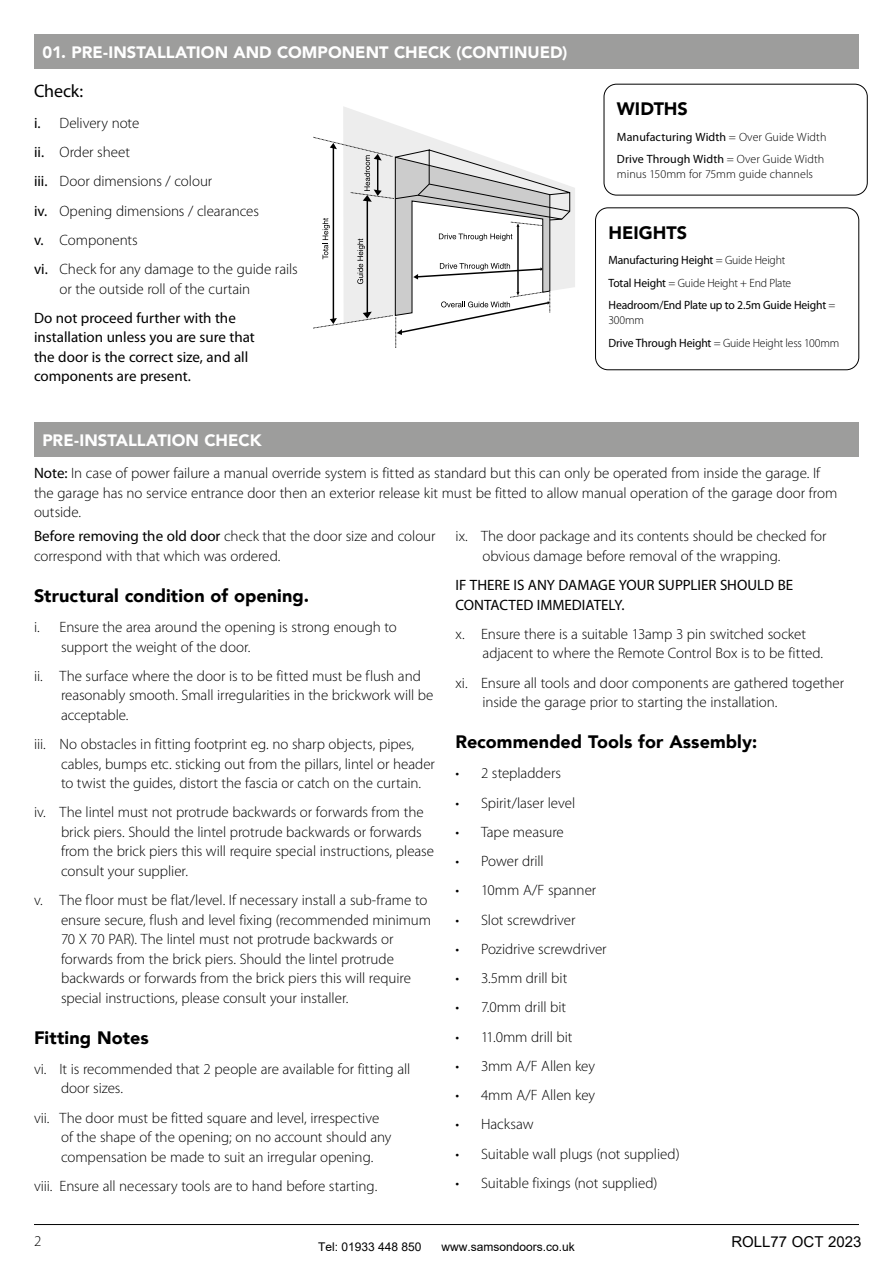
<style>
.page{position:relative;width:893px;height:1263px;background:#fff}
.page>*{position:absolute;margin:0;border:0;box-sizing:border-box;transform-origin:0 0}
.t1{font:900 18px "Avenir";letter-spacing:.005em;color:#000}
.t2{font:18px "Myriad Pro";letter-spacing:-.01em;color:#000}
.t3{font:900 16.5px "Avenir";color:#fff}
.t4{font:300 15px/19.5px "Myriad Pro";letter-spacing:-.005em;color:#000}
.t5{font:15px/19.5px "Myriad Pro";color:#000}
.t6{font:15px "Arial";color:#000}
.t7{font:12px/22.5px "Myriad Pro";letter-spacing:-.005em;color:#000}
.t8{font:300 12px/22.5px "Myriad Pro";letter-spacing:-.005em;color:#000}
.t9{font:12px "Arial";color:#000}
.s1{font-weight:400}
.s2{font-weight:300}
.s3{font-family:"Myriad Pro";font-weight:700}
</style>
<div class="page">
<hr style="left:34px;top:1224px;width:825px;height:1px;background:#000">
<div style="left:604px;top:84px;width:263px;height:111px;border:1px solid #000;border-radius:13px"></div>
<div style="left:595px;top:208px;width:264px;height:162px;border:1px solid #000;border-radius:13px"></div>
<svg style="left:343px;top:107px;width:232px;height:181px"></svg>
<svg style="left:313px;top:127px;width:237px;height:220px"></svg>
<svg style="left:395px;top:149px;width:175px;height:186px"></svg>
<div style="left:34px;top:34px;width:825px;height:35px;background:#9d9d9c"></div>
<div style="left:34px;top:422px;width:825px;height:35px;background:#9d9d9c"></div>
<p class="t3" style="left:43px;top:38px;width:526px">01. PRE-INSTALLATION AND COMPONENT CHECK (CONTINUED)</p>
<p class="t2" style="left:34px;top:80px;width:51px">Check:</p>
<p class="t4" style="left:34px;top:108px;width:265px;line-height:29.2px"><span class="s1">i.</span> Delivery note<br><span class="s1">ii.</span> Order sheet<br><span class="s1">iii.</span> Door dimensions / colour<br><span class="s1">iv.</span> Opening dimensions / clearances<br><span class="s1">v.</span> Components<br><span class="s1">vi.</span> Check for any damage to the guide rails</p>
<p class="t4" style="left:60px;top:279px;width:192px">or the outside roll of the curtain</p>
<p class="t5" style="left:34px;top:308px;width:222px">Do not proceed further with the installation unless you are sure that the door is the correct size, and all components are present.</p>
<p class="t3" style="left:42px;top:426px;width:221px">PRE-INSTALLATION CHECK</p>
<p class="t1" style="left:617px;top:93px;width:72px">WIDTHS</p>
<p class="t7" style="left:617px;top:125px;width:211px">Manufacturing Width <span class="s2">= Over Guide Width<br></span>Drive Through Width <span class="s2">= Over Guide Width</span></p>
<p class="t8" style="left:617px;top:163px;width:197px">minus 150mm for 75mm guide channels</p>
<p class="t1" style="left:608px;top:217px;width:80px">HEIGHTS</p>
<p class="t7" style="left:608px;top:249px;width:228px">Manufacturing Height <span class="s2">= Guide Height<br></span>Total Height <span class="s2">= Guide Height + End Plate<br></span>Headroom/End Plate up to 2.5m Guide Height <span class="s2">=</span></p>
<p class="t8" style="left:608px;top:309px;width:232px">300mm<br><span class="s1">Drive Through Height</span> = Guide Height less 100mm</p>
<p class="t4" style="left:34px;top:464px;width:805px"><span class="s1">Note:</span> In case of power failure a manual override system is fitted as standard but this can only be operated from inside the garage. If the garage has no service entrance door then an exterior release kit must be fitted to allow manual operation of the garage door from outside.</p>
<p class="t4" style="left:34px;top:527px;width:403px"><span class="s1">Before removing the old door</span> check that the door size and colour correspond with that which was ordered.</p>
<p class="t1" style="left:34px;top:580px;width:277px">Structural condition of opening.</p>
<p class="t4" style="left:61px;top:618px;width:337px;text-indent:-27px">i. Ensure the area around the opening is strong enough to support the weight of the door.</p>
<p class="t4" style="left:61px;top:666px;width:374px;text-indent:-27px">ii. The surface where the door is to be fitted must be flush and reasonably smooth. Small irregularities in the brickwork will be acceptable.</p>
<p class="t4" style="left:61px;top:735px;width:375px;text-indent:-27px">iii. No obstacles in fitting footprint eg. no sharp objects, pipes, cables, bumps etc. sticking out from the pillars, lintel or header to twist the guides, distort the fascia or catch on the curtain.</p>
<p class="t4" style="left:61px;top:803px;width:374px;text-indent:-27px">iv. The lintel must not protrude backwards or forwards from the brick piers. Should the lintel protrude backwards or forwards from the brick piers this will require special instructions, please consult your supplier.</p>
<p class="t4" style="left:61px;top:891px;width:372px;text-indent:-27px">v. The floor must be flat/level. If necessary install a sub-frame to ensure secure, flush and level fixing (recommended minimum 70 X 70 PAR). The lintel must not protrude backwards or forwards from the brick piers. Should the lintel protrude backwards or forwards from the brick piers this will require special instructions, please consult your installer.</p>
<p class="t1" style="left:34px;top:1022px;width:116px">Fitting Notes</p>
<p class="t4" style="left:61px;top:1059px;width:351px;text-indent:-27px">vi. It is recommended that 2 people are available for fitting all door sizes.</p>
<p class="t4" style="left:61px;top:1108px;width:332px;text-indent:-27px">vii. The door must be fitted square and level, irrespective of the shape of the opening; on no account should any compensation be made to suit an irregular opening.</p>
<p class="t4" style="left:34px;top:1176px;width:345px">viii. Ensure all necessary tools are to hand before starting.</p>
<p class="t4" style="left:482px;top:527px;width:346px;text-indent:-27px">ix. The door package and its contents should be checked for obvious damage before removal of the wrapping.</p>
<p class="t5" style="left:455px;top:575px;width:339px">IF THERE IS ANY DAMAGE YOUR SUPPLIER SHOULD BE<br>CONTACTED IMMEDIATELY.</p>
<p class="t4" style="left:482px;top:624px;width:342px;text-indent:-27px">x. Ensure there is a suitable 13amp 3 pin switched socket adjacent to where the Remote Control Box is to be fitted.</p>
<p class="t4" style="left:482px;top:673px;width:363px;text-indent:-27px">xi. Ensure all tools and door components are gathered together inside the garage prior to starting the installation.</p>
<p class="t1" style="left:455px;top:727px;width:303px">Recommended Tools for Assembly<span class="s3">:</span></p>
<p class="t4" style="left:455px;top:764px;width:107px">• 2 stepladders</p>
<p class="t4" style="left:455px;top:793px;width:121px">• Spirit/laser level</p>
<p class="t4" style="left:455px;top:822px;width:110px">• Tape measure</p>
<p class="t4" style="left:455px;top:852px;width:90px">• Power drill</p>
<p class="t4" style="left:455px;top:881px;width:142px">• 10mm A/F spanner</p>
<p class="t4" style="left:455px;top:910px;width:121px">• Slot screwdriver</p>
<p class="t4" style="left:455px;top:939px;width:153px">• Pozidrive screwdriver</p>
<p class="t4" style="left:455px;top:969px;width:113px">• 3.5mm drill bit</p>
<p class="t4" style="left:455px;top:998px;width:112px">• 7.0mm drill bit</p>
<p class="t4" style="left:455px;top:1027px;width:119px">• 11.0mm drill bit</p>
<p class="t4" style="left:455px;top:1056px;width:141px">• 3mm A/F Allen key</p>
<p class="t4" style="left:455px;top:1086px;width:141px">• 4mm A/F Allen key</p>
<p class="t4" style="left:455px;top:1115px;width:80px">• Hacksaw</p>
<p class="t4" style="left:455px;top:1144px;width:226px">• Suitable wall plugs (not supplied)</p>
<p class="t4" style="left:455px;top:1173px;width:204px">• Suitable fixings (not supplied)</p>
<p class="t4" style="left:34px;top:1231px;width:9px">2</p>
<p class="t6" style="left:731px;top:1232px;width:132px">ROLL77 OCT 2023</p>
<p class="t9" style="left:318px;top:1239px;width:105px">Tel: 01933 448 850</p>
<p class="t9" style="left:441px;top:1239px;width:135px">www.samsondoors.co.uk</p>
</div>
